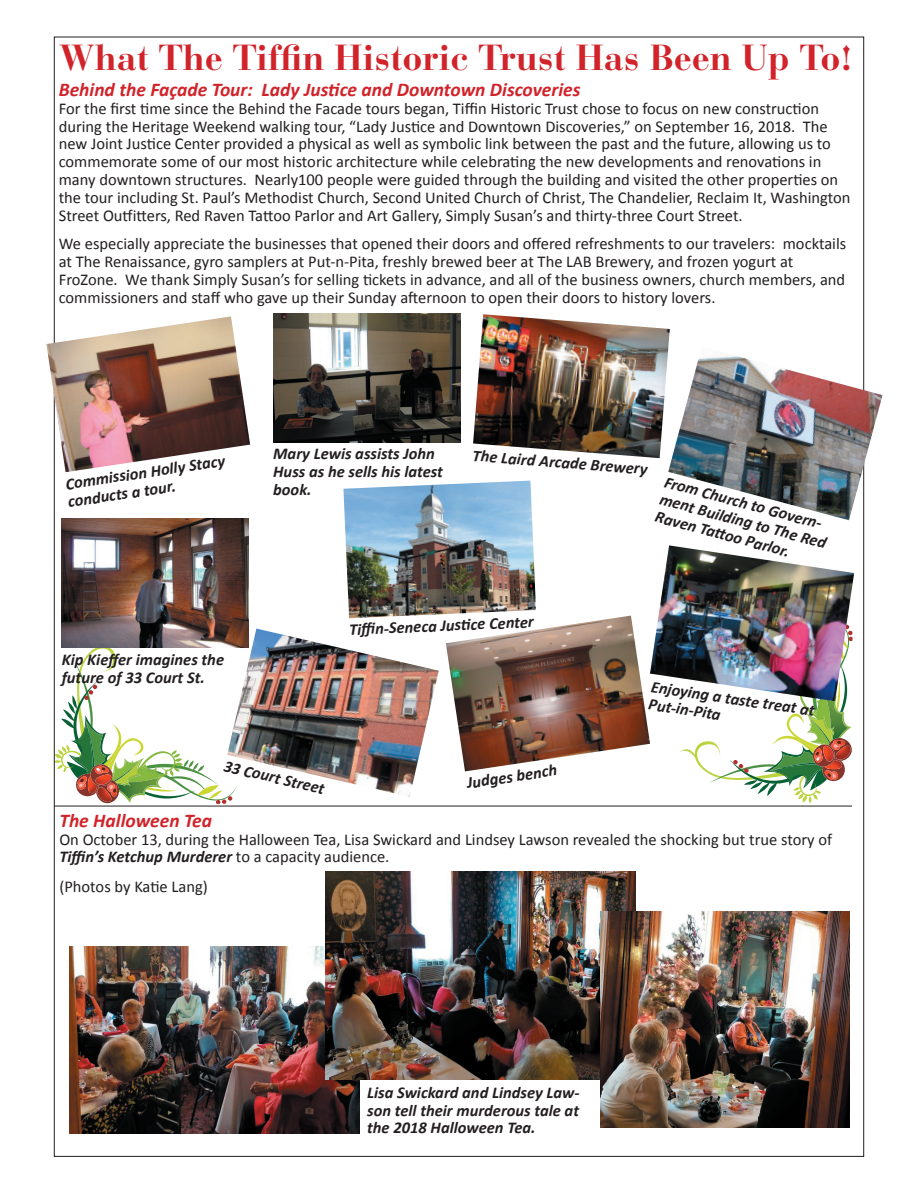
<style>
.page{position:relative;width:918px;height:1188px;background:#fff}
.page>*{position:absolute;margin:0;border:0;box-sizing:border-box;transform-origin:0 0}
.t1{font:700 36px "Bauer Bodoni";color:#d1232a}
.t2{font:italic 700 19.5px "Calibri";color:#d1232a}
.t3{font:16.5px/17.9px "Calibri";color:#231f20}
.t4{font:italic 700 16.5px/17.9px "Calibri";color:#231f20}
.s1{font-weight:700;font-style:italic}
</style>
<div class="page">
<svg style="left:53px;top:631px;width:185px;height:183px"></svg>
<svg style="left:680px;top:701px;width:172px;height:102px"></svg>
<hr style="left:54px;top:806px;width:798px;height:1px;background:#231f20">
<img style="left:69px;top:947px;width:291px;height:187px">
<img style="left:325px;top:872px;width:310px;height:207px">
<img style="left:600px;top:912px;width:249px;height:216px">
<img style="left:227px;top:629px;width:212px;height:168px">
<img style="left:668px;top:347px;width:215px;height:173px">
<img style="left:62px;top:518px;width:187px;height:130px">
<img style="left:446px;top:616px;width:204px;height:155px">
<img style="left:473px;top:314px;width:197px;height:144px">
<img style="left:273px;top:313px;width:187px;height:130px">
<img style="left:343px;top:481px;width:193px;height:137px">
<img style="left:46px;top:316px;width:204px;height:156px">
<img style="left:650px;top:545px;width:204px;height:156px">
<h1 class="t1" style="left:59px;top:36px;width:795px">What The Tiffin Historic Trust Has Been Up To!</h1>
<p class="t2" style="left:59px;top:77px;width:523px">Behind the Façade Tour: Lady Justice and Downtown Discoveries</p>
<p class="t3" style="left:59px;top:99px;width:793px">For the first time since the Behind the Facade tours began, Tiffin Historic Trust chose to focus on new construction during the Heritage Weekend walking tour, “Lady Justice and Downtown Discoveries,” on September 16, 2018. The new Joint Justice Center provided a physical as well as symbolic link between the past and the future, allowing us to commemorate some of our most historic architecture while celebrating the new developments and renovations in many downtown structures. Nearly100 people were guided through the building and visited the other properties on the tour including St. Paul’s Methodist Church, Second United Church of Christ, The Chandelier, Reclaim It, Washington Street Outfitters, Red Raven Tattoo Parlor and Art Gallery, Simply Susan’s and thirty-three Court Street.</p>
<p class="t3" style="left:59px;top:235px;width:789px">We especially appreciate the businesses that opened their doors and offered refreshments to our travelers: mocktails at The Renaissance, gyro samplers at Put-n-Pita, freshly brewed beer at The LAB Brewery, and frozen yogurt at FroZone. We thank Simply Susan’s for selling tickets in advance, and all of the business owners, church members, and commissioners and staff who gave up their Sunday afternoon to open their doors to history lovers.</p>
<p class="t4" style="left:64px;top:475px;width:163px;rotate:-8deg">Commission Holly Stacy conducts a tour.</p>
<p class="t4" style="left:62px;top:651px;width:164px">Kip Kieffer imagines the future of 33 Court St.</p>
<p class="t4" style="left:273px;top:445px;width:163px">Mary Lewis assists John</p>
<p class="t4" style="left:474px;top:446px;width:177px;rotate:5deg">The Laird Arcade Brewery</p>
<p class="t4" style="left:273px;top:463px;width:171px">Huss as he sells his latest book.</p>
<p class="t4" style="left:667px;top:473px;width:173px;rotate:15deg">From Church to Govern&shy;ment Building to The Red<br>Raven Tatt oo Parlor.</p>
<p class="t4" style="left:349px;top:620px;width:186px;rotate:-2deg">Tiffi n-Seneca Justi ce Center</p>
<p class="t4" style="left:652px;top:678px;width:167px;line-height:17.4px;rotate:8deg">Enjoying a taste treat at<br>Put-in-Pita</p>
<p class="t4" style="left:226px;top:757px;width:104px;rotate:13deg">33 Court Street</p>
<p class="t4" style="left:466px;top:774px;width:92px;rotate:-8deg">Judges bench</p>
<p class="t2" style="left:59px;top:808px;width:154px">The Halloween Tea</p>
<p class="t3" style="left:59px;top:830px;width:774px">On October 13, during the Halloween Tea, Lisa Swickard and Lindsey Lawson revealed the shocking but true story of<br><span class="s1">Tiffin’s Ketchup Murderer</span> to a capacity audience.</p>
<p class="t3" style="left:59px;top:878px;width:150px">(Photos by Katie Lang)</p>
<p class="t4" style="left:367px;top:1083px;width:214px;text-align:justify">Lisa Swickard and Lindsey Law&shy;son tell their murderous tale at the 2018 Halloween Tea.</p>
</div>
